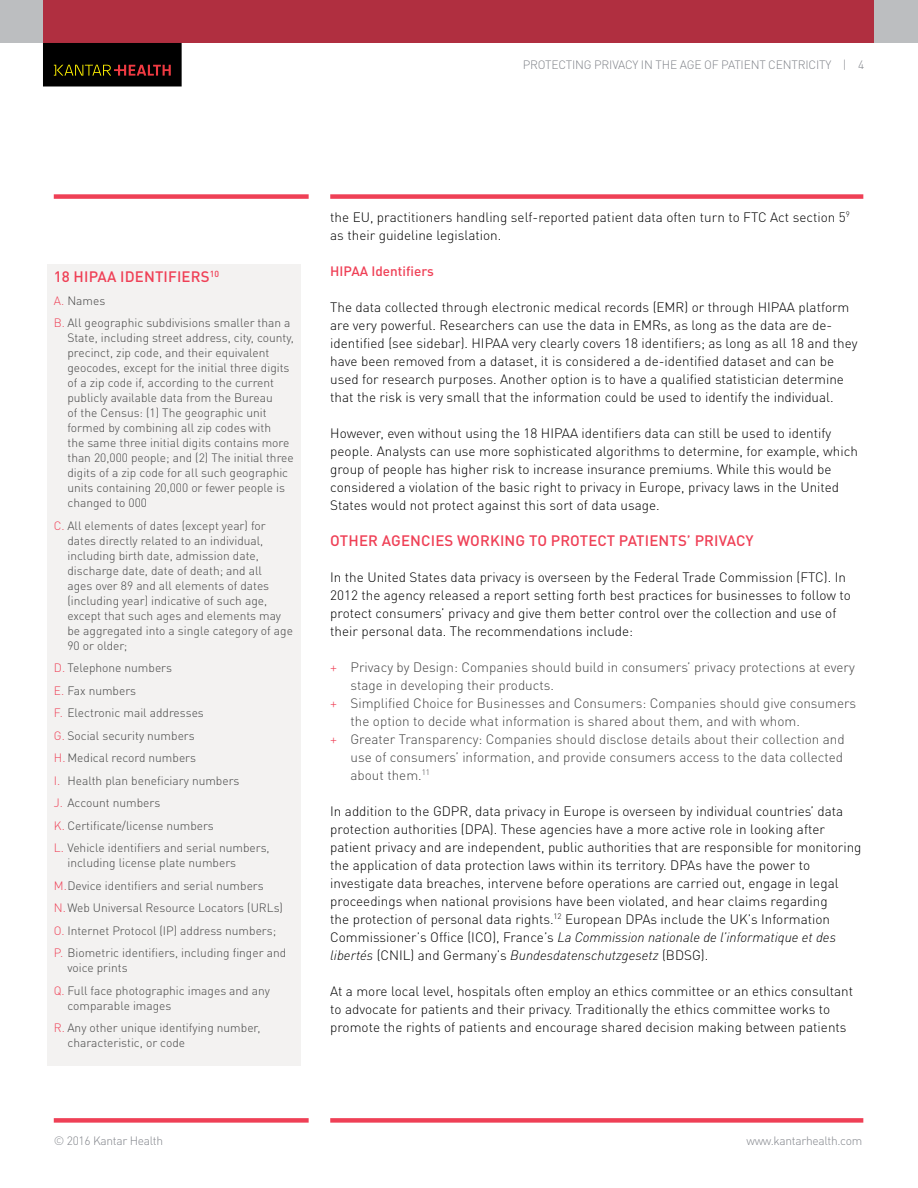
<style>
.page{position:relative;width:918px;height:1188px;background:#fff}
.page>*{position:absolute;margin:0;border:0;box-sizing:border-box;transform-origin:0 0}
.t1{font:500 15px "DINOT";letter-spacing:.01em;color:#ef4056}
.t2{font:300 13.5px/18px "DINOT";color:#000}
.t3{font:300 13.5px "DINOT";color:#434343}
.t4{font:italic 300 13.5px "DINOT";color:#000}
.t5{font:500 13.5px "DINOT";color:#ef4056}
.t6{font:300 12px/15px "DINOT";color:#434343}
.t7{font:300 12px "DINOT";letter-spacing:-.025em;color:#81848a}
.s1{color:#ef4056}
.s2{font-style:italic}
.s3{font-style:normal}
</style>
<div class="page">
<div style="left:0;top:0;width:918px;height:43px;background:#bcbec0"></div>
<div style="left:54px;top:194px;width:255px;height:5px;background:#ef4056"></div>
<div style="left:54px;top:1118px;width:255px;height:5px;background:#ef4056"></div>
<div style="left:330px;top:194px;width:533px;height:5px;background:#ef4056"></div>
<div style="left:330px;top:1118px;width:533px;height:5px;background:#ef4056"></div>
<div style="left:43px;top:43px;width:139px;height:43px;background:#000"></div>
<svg style="left:54px;top:65px;width:117px;height:11px"></svg>
<div style="left:43px;top:0;width:831px;height:43px;background:#b02f40"></div>
<div style="left:47px;top:264px;width:254px;height:802px;background:#f3f2f1"></div>
<p class="t7" style="left:523px;top:56px;width:343px">Protecting Privacy in the Age of Patient C entricity | 4</p>
<p class="t1" style="left:54px;top:265px;width:167px">18 HIPAA IDENTIFIERS<sup>10</sup></p>
<p class="t6" style="left:54px;top:289px;width:238px;line-height:22.5px"><span class="s1">A.</span> Names<br><span class="s1">B.</span> All geographic subdivisions smaller than a</p>
<p class="t6" style="left:67px;top:330px;width:228px">State, including street address, city, county, precinct, zip code, and their equivalent geocodes, except for the initial three digits of a zip code if, according to the current publicly available data from the Bureau<br>of the Census: (1) The geographic unit formed by combining all zip codes with<br>the same three initial digits contains more than 20,000 people; and (2) The initial three digits of a zip code for all such geographic units containing 20,000 or fewer people is changed to 000</p>
<p class="t6" style="left:67px;top:517px;width:227px;text-indent:-14px"><span class="s1">C .</span> All elements of dates (except year) for dates directly related to an individual, including birth date, admission date, discharge date, date of death; and all<br>ages over 89 and all elements of dates (including year) indicative of such age, except that such ages and elements may be aggregated into a single category of age 90 or older;</p>
<p class="t6" style="left:54px;top:656px;width:217px;line-height:22.5px"><span class="s1">D.</span> Telephone numbers<br><span class="s1">E.</span> Fax numbers<br><span class="s1">F.</span> Electronic mail addresses<br><span class="s1">G .</span> Social security numbers<br><span class="s1">H .</span> Medical record numbers<br><span class="s1">I .</span> Health plan beneficiary numbers<br><span class="s1">J.</span> Account numbers<br><span class="s1">K.</span> Certificate/license numbers<br><span class="s1">L.</span> Vehicle identifiers and serial numbers,</p>
<p class="t6" style="left:54px;top:851px;width:211px;line-height:22.5px;text-indent:14px">including license plate numbers<br><span class="s1">M .</span>Device identifiers and serial numbers<br><span class="s1">N .</span>Web U niversal Resource Locators (URL</p>
<p class="t6" style="left:54px;top:896px;width:234px;line-height:22.5px;text-indent:220px">s)<br><span class="s1">O.</span> I nternet Protocol (I P) address numbers;<br><span class="s1">P.</span> Biometric identifiers, including finger and</p>
<p class="t6" style="left:54px;top:956px;width:218px;line-height:22.5px;text-indent:14px">voice prints<br><span class="s1">Q.</span> Full face photographic images and any</p>
<p class="t6" style="left:54px;top:994px;width:208px;line-height:22.5px;text-indent:14px">comparable images<br><span class="s1">R.</span> Any other unique identifying number,</p>
<p class="t6" style="left:67px;top:1035px;width:119px">characteristic, or code</p>
<p class="t2" style="left:330px;top:207px;width:421px">the EU , practitioners handling self-reported patient data often turn to FTC</p>
<p class="t2" style="left:770px;top:207px;width:81px">Act section 5<sup>9</sup></p>
<p class="t2" style="left:330px;top:225px;width:173px">as their guideline legislation.</p>
<p class="t5" style="left:330px;top:260px;width:105px">HI PAA IDENTIFIERS</p>
<p class="t2" style="left:330px;top:297px;width:336px">The data collected through electronic medical records (EMR</p>
<p class="t2" style="left:684px;top:297px;width:167px">) or through HI PAA platform</p>
<p class="t2" style="left:330px;top:315px;width:313px">are very powerful. Researchers can use the data in EMR</p>
<p class="t2" style="left:330px;top:315px;width:529px;text-indent:330px">s, as long as the data are de&shy;identified (see sidebar). HI PAA very clearly covers 18 identifiers; as long as all 18 and they have been removed from a dataset, it is considered a de-identified dataset and can be used for research purposes. Another option is to have a qualified statistician determine that the risk is very small that the information could be used to identify the individual.</p>
<p class="t2" style="left:330px;top:423px;width:529px">H owever, even without using the 18 HI PAA identifiers data can still be used to identify people. Analysts can use more sophisticated algorithms to determine, for example, which group of people has higher risk to increase insurance premiums. While this would be considered a violation of the basic right to privacy in Europe, privacy laws in the U nited States would not protect against this sort of data usage.</p>
<p class="t1" style="left:330px;top:529px;width:29px">OTHER</p>
<p class="t1" style="left:382px;top:529px;width:374px">AGENCIES WORKING TO PROTECT PATIENTS’ PRIVACY</p>
<p class="t2" style="left:330px;top:567px;width:522px">I n the U nited States data privacy is overseen by the Federal Trade Commission (FTC). I n 2012 the agency released a report setting forth best practices for businesses to follow to protect consumers’ privacy and give them better control over the collection and use of their personal data. The recommendations include:</p>
<p class="t3" style="left:330px;top:657px;width:526px"><span class="s1">+</span> Privacy by Design: Companies should build in consumers’ privacy protections at every</p>
<p class="t3" style="left:351px;top:675px;width:205px">stage in developing their products.</p>
<p class="t3" style="left:330px;top:693px;width:527px"><span class="s1">+</span> Simplified Choice for Businesses and Consumers: Companies should give consumers</p>
<p class="t3" style="left:351px;top:711px;width:451px">the option to decide what information is shared about them, and with whom.</p>
<p class="t3" style="left:330px;top:729px;width:516px"><span class="s1">+</span> Greater Transparency: Companies should disclose details about their collection and</p>
<p class="t3" style="left:351px;top:747px;width:494px">use of consumers’ information, and provide consumers access to the data collected</p>
<p class="t3" style="left:351px;top:765px;width:81px">about them.<sup>11</sup></p>
<p class="t2" style="left:330px;top:801px;width:533px">I n addition to the G DPR, data privacy in Europe is overseen by individual countries’ data protection authorities (DPA). These agencies have a more active role in looking after patient privacy and are independent, public authorities that are responsible for monitoring the application of data protection laws within its territory. DPAs have the power to investigate data breaches, intervene before operations are carried out, engage in legal proceedings when national provisions have been violated, and hear claims regarding<br>the protection of personal data rights.<sup>12</sup> European DPAs include the U K’s I nformation Commissioner’s Office (ICO ), France’s <span class="s2">La Commission nationale de l’informatique et des libertés</span> (CNIL</p>
<p class="t4" style="left:411px;top:945px;width:299px"><span class="s3">) and G ermany’s</span> Bundesdatenschutzgesetz <span class="s3">(B DSG ).</span></p>
<p class="t2" style="left:330px;top:981px;width:525px">At a more local level, hospitals often employ an ethics committee or an ethics consultant to advocate for patients and their privacy. Traditionally the ethics committee works to promote the rights of patients and encourage shared decision making between patients</p>
<p class="t7" style="left:54px;top:1132px;width:111px">© 2016 Kantar Health</p>
<p class="t7" style="left:747px;top:1132px;width:117px">www.kantarhealth.com</p>
</div>
